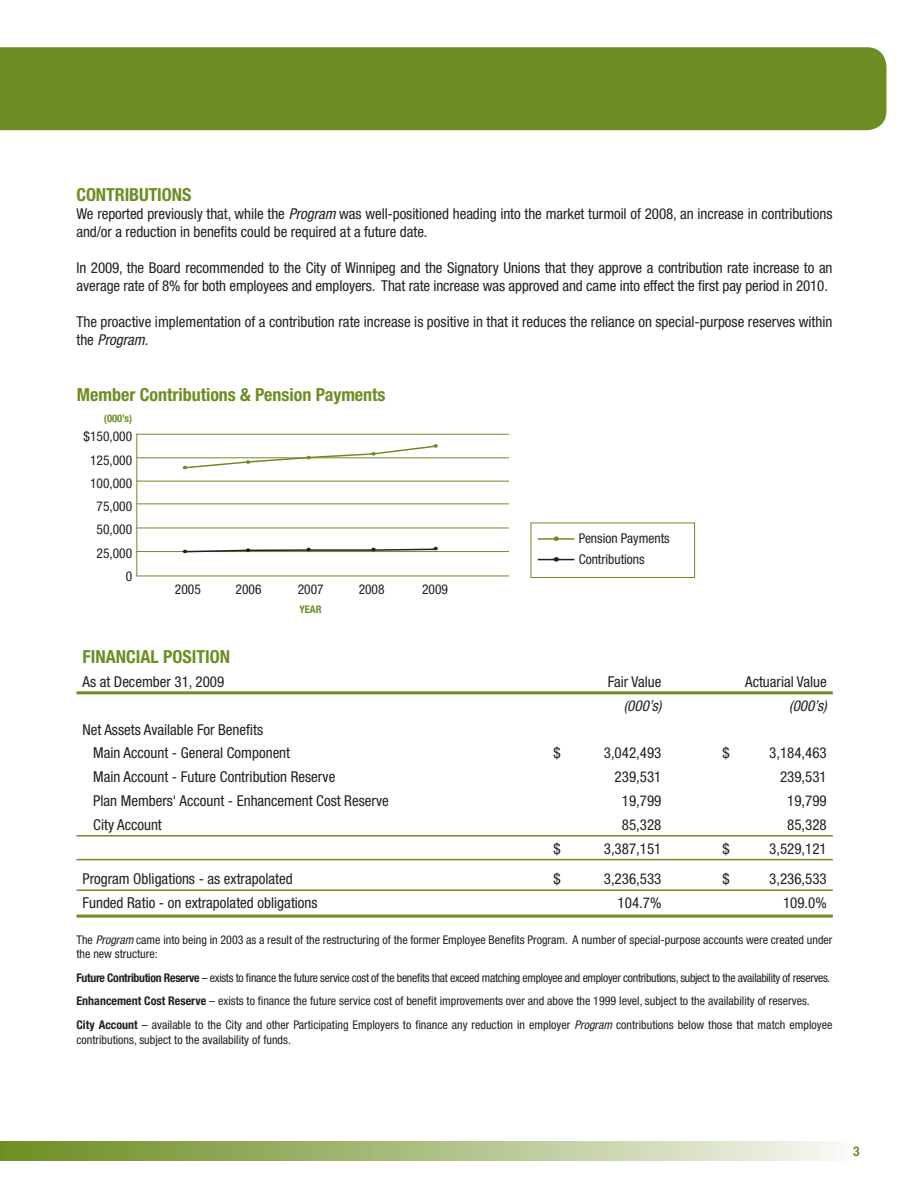
<style>
.page{position:relative;width:918px;height:1188px;background:#fff}
.page>*{position:absolute;margin:0;border:0;box-sizing:border-box;transform-origin:0 0}
.t1{font:700 condensed 18px "Helvetica Neue";color:#6d8d23}
.t2{font:condensed 15px/18px "Helvetica Neue";color:#231f20}
.t3{font:italic condensed 15px "Helvetica Neue";color:#231f20}
.t4{font:condensed 13.5px/21px "Helvetica Neue";color:#231f20}
.t5{font:700 condensed 13.5px "Helvetica Neue";color:#6d8d23}
.t6{font:condensed 12px/23.4px "Helvetica Neue";color:#231f20}
.t7{font:700 condensed 10.5px "Helvetica Neue";color:#6d8d23}
.s1{font-style:italic}
.s2{font-weight:700}
</style>
<div class="page">
<div style="left:0;top:1142px;width:860px;height:19px;background:linear-gradient(to right,#6b8b1d,#f6f8f2)"></div>
<div style="left:0;top:47px;width:887px;height:83px;background:#6d8d23"></div>
<hr style="left:136px;top:434px;width:1px;height:142px;background:#6d8d23">
<hr style="left:136px;top:576px;width:373px;height:1px;background:#6d8d23">
<hr style="left:136px;top:551px;width:373px;height:1px;background:#6d8d23">
<hr style="left:136px;top:528px;width:373px;height:1px;background:#6d8d23">
<hr style="left:136px;top:504px;width:373px;height:1px;background:#6d8d23">
<hr style="left:136px;top:481px;width:373px;height:1px;background:#6d8d23">
<hr style="left:136px;top:457px;width:373px;height:1px;background:#6d8d23">
<hr style="left:136px;top:434px;width:373px;height:1px;background:#6d8d23">
<svg style="left:183px;top:444px;width:255px;height:25px"></svg>
<svg style="left:183px;top:547px;width:255px;height:6px"></svg>
<hr style="left:538px;top:538px;width:36px;height:2px;background:#6d8d23">
<hr style="left:538px;top:559px;width:36px;height:1px;background:#231f20">
<svg style="left:554px;top:536px;width:5px;height:5px"></svg>
<svg style="left:554px;top:557px;width:5px;height:5px"></svg>
<div style="left:531px;top:523px;width:164px;height:55px;border:1px solid #6d8d23"></div>
<hr style="left:76px;top:835px;width:757px;height:2px;background:#6d8d23">
<hr style="left:76px;top:859px;width:757px;height:1px;background:#6d8d23">
<hr style="left:76px;top:915px;width:757px;height:3px;background:#6d8d23">
<hr style="left:76px;top:691px;width:757px;height:3px;background:#6d8d23">
<hr style="left:76px;top:889px;width:757px;height:2px;background:#6d8d23">
<p class="t1" style="left:76px;top:188px;width:116px">CONTRIBUTIONS</p>
<p class="t2" style="left:76px;top:206px;width:757px">We reported previously that, while the <span class="s1">Program</span> was well-positioned heading into the market turmoil of 2008, an increase in contributions and/or a reduction in benefits could be required at a future date.</p>
<p class="t2" style="left:76px;top:260px;width:757px">In 2009, the Board recommended to the City of Winnipeg and the Signatory Unions that they approve a contribution rate increase to an average rate of 8% for both employees and employers. That rate increase was approved and came into effect the first pay period in 2010.</p>
<p class="t2" style="left:76px;top:314px;width:758px">The proactive implementation of a contribution rate increase is positive in that it reduces the reliance on special-purpose reserves within the <span class="s1">Program</span>.</p>
<p class="t1" style="left:77px;top:388px;width:310px">Member Contributions &amp; Pension Payments</p>
<p class="t7" style="left:104px;top:414px;width:30px">(000’s)</p>
<p class="t4" style="left:84px;top:427px;width:50px">$150,000</p>
<p class="t4" style="left:90px;top:450px;width:44px">125,000</p>
<p class="t4" style="left:90px;top:474px;width:44px">100,000</p>
<p class="t4" style="left:97px;top:497px;width:37px">75,000</p>
<p class="t4" style="left:97px;top:520px;width:37px">50,000</p>
<p class="t4" style="left:97px;top:544px;width:37px">25,000</p>
<p class="t4" style="left:126px;top:567px;width:8px">0</p>
<p class="t4" style="left:175px;top:580px;width:27px">2005</p>
<p class="t4" style="left:236px;top:580px;width:27px">2006</p>
<p class="t4" style="left:298px;top:580px;width:27px">2007</p>
<p class="t4" style="left:359px;top:580px;width:27px">2008</p>
<p class="t4" style="left:422px;top:580px;width:27px">2009</p>
<p class="t7" style="left:299px;top:605px;width:24px">YEAR</p>
<p class="t4" style="left:579px;top:529px;width:92px">Pension Payments<br>Contributions</p>
<p class="t1" style="left:82px;top:650px;width:149px">FINANCIAL POSITION</p>
<p class="t2" style="left:82px;top:674px;width:143px">As at December 31, 2009</p>
<p class="t2" style="left:608px;top:674px;width:55px">Fair Value</p>
<p class="t2" style="left:745px;top:674px;width:83px">Actuarial Value</p>
<p class="t3" style="left:624px;top:700px;width:39px">(000’s)</p>
<p class="t3" style="left:789px;top:700px;width:39px">(000’s)</p>
<p class="t2" style="left:93px;top:719px;width:198px;line-height:23.9px;text-indent:-11px">Net Assets Available For Benefits<br>Main Account - General Component</p>
<p class="t2" style="left:553px;top:745px;width:9px">$</p>
<p class="t2" style="left:604px;top:745px;width:59px">3,042,493</p>
<p class="t2" style="left:722px;top:745px;width:9px">$</p>
<p class="t2" style="left:769px;top:745px;width:59px">3,184,463</p>
<p class="t2" style="left:93px;top:769px;width:244px">Main Account - Future Contribution Reserve</p>
<p class="t2" style="left:615px;top:769px;width:48px">239,531</p>
<p class="t2" style="left:780px;top:769px;width:48px">239,531</p>
<p class="t2" style="left:93px;top:793px;width:297px">Plan Members' Account - Enhancement Cost Reserve</p>
<p class="t2" style="left:622px;top:793px;width:41px">19,799</p>
<p class="t2" style="left:787px;top:793px;width:41px">19,799</p>
<p class="t2" style="left:93px;top:817px;width:70px">City Account</p>
<p class="t2" style="left:622px;top:817px;width:41px">85,328</p>
<p class="t2" style="left:787px;top:817px;width:41px">85,328</p>
<p class="t2" style="left:553px;top:841px;width:9px">$</p>
<p class="t2" style="left:604px;top:841px;width:59px">3,387,151</p>
<p class="t2" style="left:722px;top:841px;width:9px">$</p>
<p class="t2" style="left:769px;top:841px;width:59px">3,529,121</p>
<p class="t2" style="left:82px;top:871px;width:212px">Program Obligations - as extrapolated</p>
<p class="t2" style="left:553px;top:871px;width:9px">$</p>
<p class="t2" style="left:604px;top:871px;width:59px">3,236,533</p>
<p class="t2" style="left:722px;top:871px;width:9px">$</p>
<p class="t2" style="left:769px;top:871px;width:59px">3,236,533</p>
<p class="t2" style="left:82px;top:895px;width:237px">Funded Ratio - on extrapolated obligations</p>
<p class="t2" style="left:618px;top:895px;width:45px">104.7%</p>
<p class="t2" style="left:783px;top:895px;width:45px">109.0%</p>
<p class="t6" style="left:76px;top:934px;width:757px;line-height:14.4px">The <span class="s1">Program</span> came into being in 2003 as a result of the restructuring of the former Employee Benefits Program. A number of special-purpose accounts were created under the new structure:</p>
<p class="t6" style="left:76px;top:967px;width:758px"><span class="s2">Future Contribution Reserve</span> – exists to finance the future service cost of the benefits that exceed matching employee and employer contributions, subject to the availability of reserves.<br><span class="s2">Enhancement Cost Reserve</span> – exists to finance the future service cost of benefit improvements over and above the 1999 level, subject to the availability of reserves.<br><span class="s2">City Account</span> – available to the City and other Participating Employers to finance any reduction in employer <span class="s1">Program</span> contributions below those that match employee</p>
<p class="t6" style="left:76px;top:1029px;width:216px">contributions, subject to the availability of funds.</p>
<p class="t5" style="left:853px;top:1147px;width:8px">3</p>
</div>
